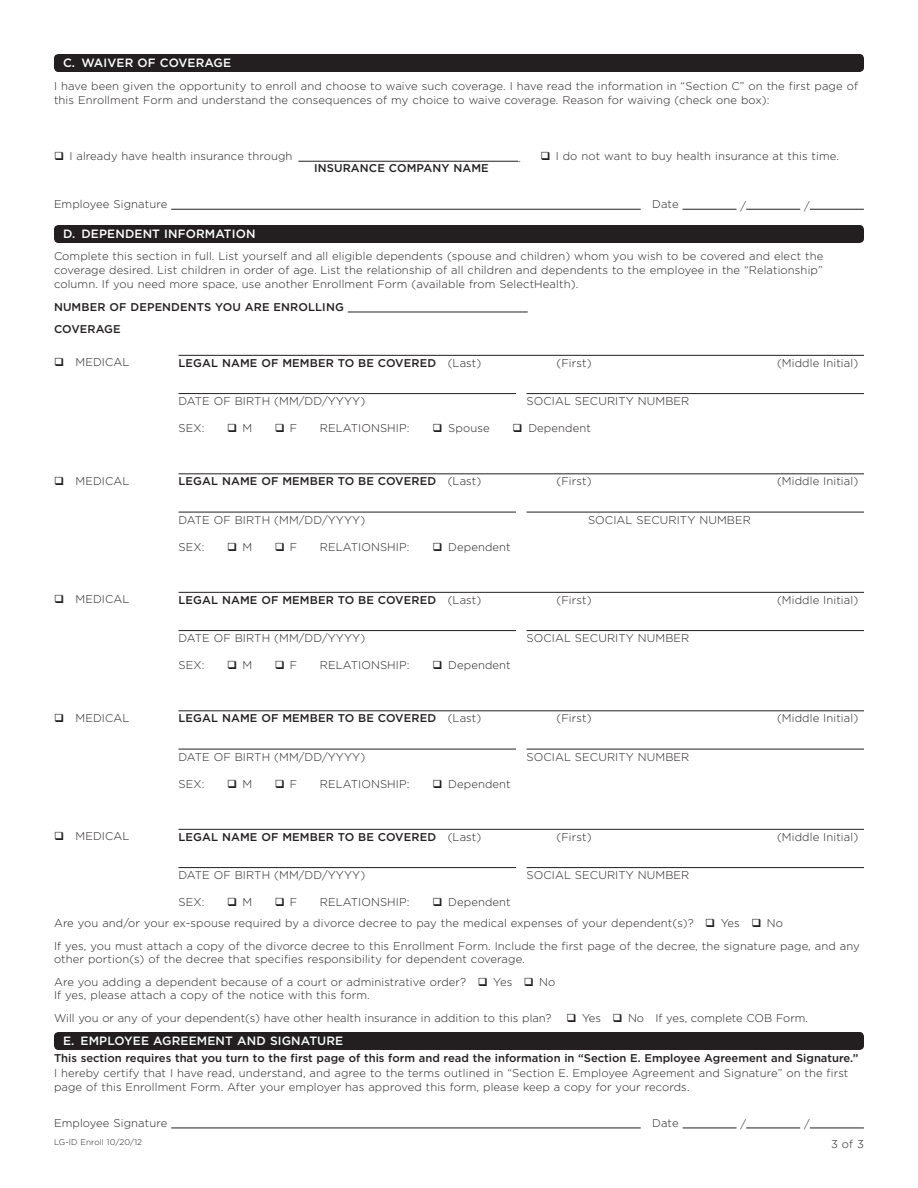
<style>
.page{position:relative;width:918px;height:1188px;background:#fff}
.page>*{position:absolute;margin:0;border:0;box-sizing:border-box;transform-origin:0 0}
.t1{font:500 12px "Gotham";letter-spacing:.01em;color:#fff}
.t2{font:300 11.25px/14.2px "Gotham";letter-spacing:.01em;color:#231f20}
.t3{font:500 11.25px "Gotham";letter-spacing:.01em;color:#231f20}
.t4{font:300 8.25px "Gotham";letter-spacing:.01em;color:#231f20}
.s1{font-weight:300}
</style>
<div class="page">
<div style="left:54px;top:225px;width:810px;height:18px;background:#231f20;border-radius:4px"></div>
<hr style="left:348px;top:312px;width:180px;height:1px;background:#231f20">
<hr style="left:178px;top:355px;width:686px;height:1px;background:#231f20">
<hr style="left:178px;top:393px;width:338px;height:1px;background:#231f20">
<hr style="left:526px;top:393px;width:338px;height:1px;background:#231f20">
<hr style="left:178px;top:473px;width:686px;height:1px;background:#231f20">
<hr style="left:178px;top:512px;width:338px;height:1px;background:#231f20">
<hr style="left:526px;top:512px;width:338px;height:1px;background:#231f20">
<hr style="left:178px;top:592px;width:686px;height:1px;background:#231f20">
<hr style="left:178px;top:630px;width:338px;height:1px;background:#231f20">
<hr style="left:526px;top:630px;width:338px;height:1px;background:#231f20">
<hr style="left:178px;top:710px;width:686px;height:1px;background:#231f20">
<hr style="left:178px;top:749px;width:338px;height:1px;background:#231f20">
<hr style="left:526px;top:749px;width:338px;height:1px;background:#231f20">
<hr style="left:178px;top:829px;width:686px;height:1px;background:#231f20">
<hr style="left:178px;top:867px;width:338px;height:1px;background:#231f20">
<hr style="left:526px;top:867px;width:338px;height:1px;background:#231f20">
<div style="left:54px;top:1032px;width:810px;height:18px;background:#231f20;border-radius:4px"></div>
<hr style="left:171px;top:1128px;width:470px;height:1px;background:#231f20">
<hr style="left:683px;top:1128px;width:54px;height:1px;background:#231f20">
<hr style="left:746px;top:1128px;width:54px;height:1px;background:#231f20">
<hr style="left:810px;top:1128px;width:54px;height:1px;background:#231f20">
<div style="left:54px;top:54px;width:810px;height:18px;background:#231f20;border-radius:4px"></div>
<hr style="left:298px;top:161px;width:220px;height:1px;background:#231f20">
<hr style="left:171px;top:209px;width:470px;height:1px;background:#231f20">
<hr style="left:683px;top:209px;width:54px;height:1px;background:#231f20">
<hr style="left:746px;top:209px;width:54px;height:1px;background:#231f20">
<hr style="left:810px;top:209px;width:54px;height:1px;background:#231f20">
<p class="t1" style="left:63px;top:56px;width:170px">C. WAIVER OF COVERAGE</p>
<p class="t2" style="left:54px;top:80px;width:806px;line-height:13.5px">I have been given the opportunity to enroll and choose to waive such coverage. I have read the information in “Section C” on the first page of this Enrollment Form and understand the consequences of my choice to waive coverage. Reason for waiving (check one box):</p>
<p class="t2" style="left:54px;top:149px;width:240px">❑ I already have health insurance through</p>
<p class="t2" style="left:519px;top:150px;width:4px">.</p>
<p class="t2" style="left:540px;top:149px;width:300px">❑ I do not want to buy health insurance at this time.</p>
<p class="t3" style="left:314px;top:161px;width:9px">insurance</p>
<p class="t3" style="left:389px;top:161px;width:10px">company</p>
<p class="t3" style="left:453px;top:161px;width:10px">name</p>
<p class="t2" style="left:54px;top:197px;width:115px">Employee Signature</p>
<p class="t2" style="left:652px;top:197px;width:28px">Date</p>
<p class="t2" style="left:740px;top:198px;width:7px">/</p>
<p class="t2" style="left:804px;top:198px;width:7px">/</p>
<p class="t1" style="left:63px;top:227px;width:194px">D. DEPENDENT INFORMATION</p>
<p class="t2" style="left:54px;top:249px;width:771px;text-align:justify">Complete this section in full. List yourself and all eligible dependents (spouse and children) whom you wish to be covered and elect the coverage desired. List children in order of age. List the relationship of all children and dependents to the employee in the “Relationship” column. If you need more space, use another Enrollment Form (available from SelectHealth).</p>
<p class="t3" style="left:54px;top:300px;width:291px">NUMBER OF DEPENDENTS YOU ARE ENROLLING</p>
<p class="t3" style="left:54px;top:323px;width:68px">COVERAGE</p>
<p class="t2" style="left:54px;top:355px;width:77px">❑ MEDICAL</p>
<p class="t3" style="left:178px;top:356px;width:304px">LEGAL NAME OF MEMBER TO BE COVERED <span class="s1">(Last)</span></p>
<p class="t2" style="left:556px;top:356px;width:37px">(First)</p>
<p class="t2" style="left:777px;top:356px;width:83px">(Middle Initial)</p>
<p class="t2" style="left:178px;top:394px;width:188px">DATE OF BIRTH (MM/DD/YYYY)</p>
<p class="t2" style="left:526px;top:394px;width:164px">SOCIAL SECURITY NUMBER</p>
<p class="t2" style="left:178px;top:421px;width:27px">SEX:</p>
<p class="t2" style="left:227px;top:421px;width:18px">❑ m</p>
<p class="t2" style="left:275px;top:421px;width:17px">❑ f</p>
<p class="t2" style="left:320px;top:421px;width:91px">RELATIONSHIP:</p>
<p class="t2" style="left:432px;top:421px;width:59px">❑ Spouse</p>
<p class="t2" style="left:513px;top:421px;width:80px">❑ Dependent</p>
<p class="t2" style="left:54px;top:474px;width:77px">❑ MEDICAL</p>
<p class="t3" style="left:178px;top:475px;width:304px">LEGAL NAME OF MEMBER TO BE COVERED <span class="s1">(Last)</span></p>
<p class="t2" style="left:556px;top:474px;width:37px">(First)</p>
<p class="t2" style="left:777px;top:474px;width:83px">(Middle Initial)</p>
<p class="t2" style="left:178px;top:513px;width:188px">DATE OF BIRTH (MM/DD/YYYY)</p>
<p class="t2" style="left:588px;top:513px;width:164px">SOCIAL SECURITY NUMBER</p>
<p class="t2" style="left:179px;top:540px;width:27px">SEX:</p>
<p class="t2" style="left:227px;top:540px;width:18px">❑ m</p>
<p class="t2" style="left:275px;top:540px;width:17px">❑ f</p>
<p class="t2" style="left:320px;top:540px;width:91px">RELATIONSHIP:</p>
<p class="t2" style="left:432px;top:540px;width:80px">❑ Dependent</p>
<p class="t2" style="left:54px;top:592px;width:77px">❑ MEDICAL</p>
<p class="t3" style="left:178px;top:593px;width:304px">LEGAL NAME OF MEMBER TO BE COVERED <span class="s1">(Last)</span></p>
<p class="t2" style="left:556px;top:593px;width:37px">(First)</p>
<p class="t2" style="left:777px;top:593px;width:83px">(Middle Initial)</p>
<p class="t2" style="left:178px;top:631px;width:188px">DATE OF BIRTH (MM/DD/YYYY)</p>
<p class="t2" style="left:526px;top:631px;width:164px">SOCIAL SECURITY NUMBER</p>
<p class="t2" style="left:178px;top:658px;width:27px">SEX:</p>
<p class="t2" style="left:227px;top:658px;width:18px">❑ m</p>
<p class="t2" style="left:275px;top:658px;width:17px">❑ f</p>
<p class="t2" style="left:320px;top:658px;width:91px">RELATIONSHIP:</p>
<p class="t2" style="left:432px;top:658px;width:80px">❑ Dependent</p>
<p class="t2" style="left:54px;top:711px;width:77px">❑ MEDICAL</p>
<p class="t3" style="left:178px;top:712px;width:304px">LEGAL NAME OF MEMBER TO BE COVERED <span class="s1">(Last)</span></p>
<p class="t2" style="left:556px;top:711px;width:37px">(First)</p>
<p class="t2" style="left:777px;top:711px;width:83px">(Middle Initial)</p>
<p class="t2" style="left:178px;top:750px;width:188px">DATE OF BIRTH (MM/DD/YYYY)</p>
<p class="t2" style="left:526px;top:750px;width:164px">SOCIAL SECURITY NUMBER</p>
<p class="t2" style="left:178px;top:777px;width:27px">SEX:</p>
<p class="t2" style="left:227px;top:777px;width:18px">❑ m</p>
<p class="t2" style="left:275px;top:777px;width:17px">❑ f</p>
<p class="t2" style="left:320px;top:777px;width:91px">RELATIONSHIP:</p>
<p class="t2" style="left:432px;top:777px;width:80px">❑ Dependent</p>
<p class="t2" style="left:54px;top:829px;width:77px">❑ MEDICAL</p>
<p class="t3" style="left:178px;top:830px;width:304px">LEGAL NAME OF MEMBER TO BE COVERED <span class="s1">(Last)</span></p>
<p class="t2" style="left:556px;top:830px;width:37px">(First)</p>
<p class="t2" style="left:777px;top:830px;width:83px">(Middle Initial)</p>
<p class="t2" style="left:178px;top:868px;width:188px">DATE OF BIRTH (MM/DD/YYYY)</p>
<p class="t2" style="left:526px;top:868px;width:164px">SOCIAL SECURITY NUMBER</p>
<p class="t2" style="left:178px;top:895px;width:27px">SEX:</p>
<p class="t2" style="left:227px;top:895px;width:18px">❑ m</p>
<p class="t2" style="left:275px;top:895px;width:17px">❑ f</p>
<p class="t2" style="left:320px;top:895px;width:91px">RELATIONSHIP:</p>
<p class="t2" style="left:432px;top:895px;width:80px">❑ Dependent</p>
<p class="t2" style="left:54px;top:912px;width:807px;line-height:22.5px">Are you and/or your ex-spouse required by a divorce decree to pay the medical expenses of your dependent(s)? ❑ Yes ❑ No<br>If yes, you must attach a copy of the divorce decree to this Enrollment Form. Include the first page of the decree, the signature page, and any</p>
<p class="t2" style="left:54px;top:948px;width:503px;line-height:22.5px">other portion(s) of the decree that specifies responsibility for dependent coverage.<br>Are you adding a dependent because of a court or administrative order? ❑ Yes ❑ No</p>
<p class="t2" style="left:54px;top:984px;width:499px;line-height:22.5px">If yes, please attach a copy of the notice with this form.<br>Will you or any of your dependent(s) have other health insurance in addition to this plan?</p>
<p class="t2" style="left:567px;top:1011px;width:243px">❑ Yes ❑ No If yes, complete COB Form.</p>
<p class="t1" style="left:63px;top:1034px;width:282px">E. EMPLOYEE AGREEMENT AND SIGNATURE</p>
<p class="t3" style="left:54px;top:1052px;width:806px">This section requires that you turn to the first page of this form and read the information in “Section E. Employee Agreement and Signature.”</p>
<p class="t2" style="left:54px;top:1065px;width:796px">I hereby certify that I have read, understand, and agree to the terms outlined in “Section E. Employee Agreement and Signature” on the first page of this Enrollment Form. After your employer has approved this form, please keep a copy for your records.</p>
<p class="t2" style="left:54px;top:1116px;width:115px">Employee Signature</p>
<p class="t2" style="left:652px;top:1116px;width:28px">Date</p>
<p class="t2" style="left:740px;top:1117px;width:7px">/</p>
<p class="t2" style="left:804px;top:1117px;width:7px">/</p>
<p class="t4" style="left:54px;top:1137px;width:90px">LG-ID Enroll 10/20/12</p>
<p class="t2" style="left:831px;top:1137px;width:34px">3of3</p>
</div>
